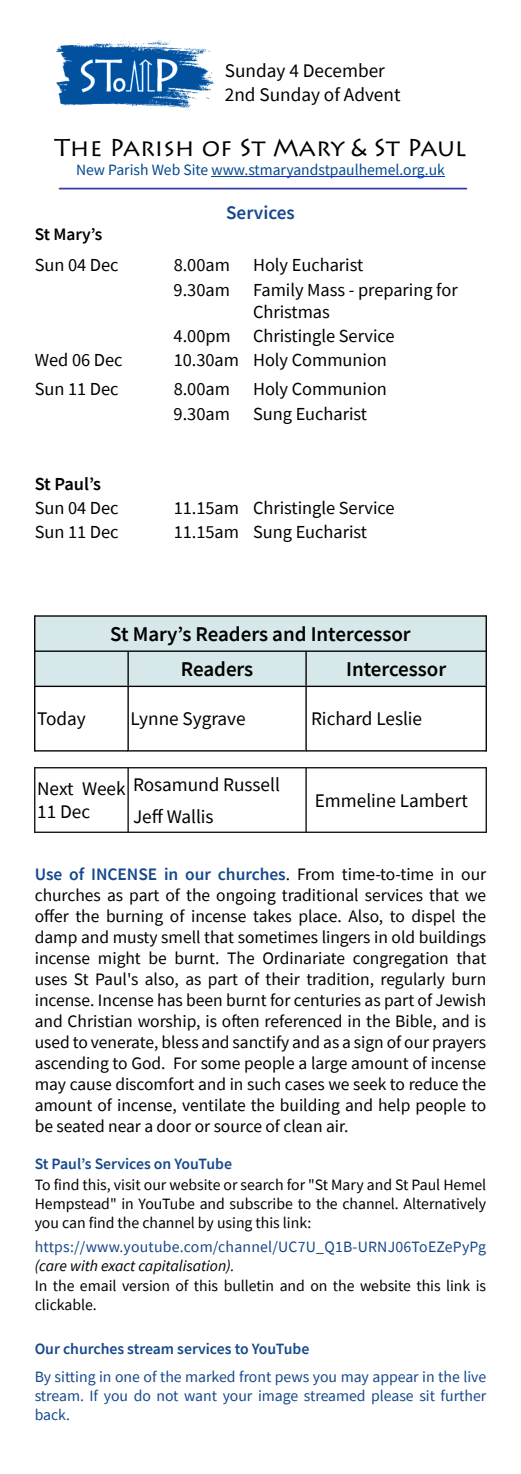
<style>
.page{position:relative;width:521px;height:1474px;background:#fff}
.page>*{position:absolute;margin:0;border:0;box-sizing:border-box;transform-origin:0 0}
.t1{font:24.5px "Lithos Pro";color:#000}
.t2{font:600 21px/35.2px "Source Sans Pro";color:#000}
.t3{font:19.25px/24.5px "Source Sans Pro";color:#000}
.t4{font:600 19.25px "Source Sans Pro";color:#15498b}
.t5{font:18.38px/22.1px "Source Sans Pro";color:#000}
.t6{font:600 18.38px "Source Sans Pro";letter-spacing:-.015em;color:#000}
.t7{font:17.5px/21px "Source Sans Pro";color:#000;text-align:justify}
.t8{font:600 17.5px "Source Sans Pro";color:#000}
.t9{font:15.75px/18.9px "Source Sans Pro";color:#000;text-align:justify}
.t10{font:15.75px/18.9px "Source Sans Pro";color:#15498b;text-align:justify}
.t11{font:600 15.75px "Source Sans Pro";color:#15498b}
.t12{font:15.75px "Source Sans Pro";letter-spacing:.015em;color:#154689}
.t13{font:15.75px "Source Sans Pro";color:#02498f}
.t14{font:italic 15.75px "Source Sans Pro";color:#000}
.s1{font-weight:600;color:#15498b}
</style>
<div class="page">
<img style="left:57px;top:40px;width:156px;height:68px">
<hr style="left:211px;top:176px;width:37px;height:1px;background:#02498f">
<hr style="left:248px;top:176px;width:197px;height:1px;background:#0d28f2">
<hr style="left:60px;top:188px;width:406px;height:1px;background:#363ba8">
<div style="left:35px;top:616px;width:450px;height:69px;background:#d7e8ea"></div>
<hr style="left:34px;top:685px;width:1px;height:66px;background:#000">
<hr style="left:485px;top:685px;width:2px;height:66px;background:#000">
<hr style="left:127px;top:686px;width:2px;height:65px;background:#000">
<hr style="left:305px;top:686px;width:2px;height:65px;background:#000">
<hr style="left:34px;top:767px;width:1px;height:66px;background:#0c131c">
<hr style="left:485px;top:767px;width:2px;height:66px;background:#0c131c">
<hr style="left:127px;top:767px;width:2px;height:65px;background:#0c131c">
<hr style="left:305px;top:767px;width:2px;height:65px;background:#0c131c">
<hr style="left:34px;top:615px;width:1px;height:70px;background:#000">
<hr style="left:485px;top:615px;width:2px;height:70px;background:#000">
<hr style="left:127px;top:651px;width:2px;height:34px;background:#000">
<hr style="left:305px;top:651px;width:2px;height:34px;background:#000">
<hr style="left:35px;top:685px;width:451px;height:2px;background:#000">
<hr style="left:35px;top:750px;width:93px;height:1px;background:#000">
<hr style="left:306px;top:750px;width:180px;height:1px;background:#000">
<hr style="left:35px;top:767px;width:451px;height:1px;background:#0c131c">
<hr style="left:35px;top:831px;width:451px;height:2px;background:#0c131c">
<hr style="left:35px;top:615px;width:451px;height:1px;background:#000">
<hr style="left:35px;top:650px;width:451px;height:2px;background:#000">
<hr style="left:129px;top:750px;width:176px;height:1px;background:#000">
<p class="t3" style="left:225px;top:60px;width:177px">Sunday 4 December<br>2nd Sunday of Advent</p>
<h1 class="t1" style="left:54px;top:138px;width:414px">The Parish of St Mary &amp; St Paul</h1>
<p class="t13" style="left:76px;top:163px;width:370px">New Parish Web Site www.stmaryandstpaulhemel.org.uk</p>
<p class="t4" style="left:226px;top:204px;width:70px">Services</p>
<p class="t8" style="left:35px;top:226px;width:69px">St Mary’s</p>
<p class="t5" style="left:35px;top:255px;width:85px">Sun 04 Dec</p>
<p class="t5" style="left:174px;top:255px;width:58px">8.00am</p>
<p class="t5" style="left:253px;top:255px;width:112px">Holy Eucharist</p>
<p class="t5" style="left:174px;top:280px;width:58px">9.30am</p>
<p class="t5" style="left:253px;top:280px;width:206px">Family Mass - preparing for<br>Christmas</p>
<p class="t5" style="left:174px;top:326px;width:222px">4.00pm Christingle Service</p>
<p class="t5" style="left:35px;top:350px;width:89px">Wed 06 Dec</p>
<p class="t5" style="left:174px;top:350px;width:215px">10.30am Holy Communion</p>
<p class="t5" style="left:35px;top:379px;width:85px">Sun 11 Dec</p>
<p class="t5" style="left:174px;top:379px;width:58px">8.00am</p>
<p class="t5" style="left:253px;top:379px;width:135px">Holy Communion</p>
<p class="t5" style="left:174px;top:405px;width:58px">9.30am</p>
<p class="t5" style="left:253px;top:405px;width:116px">Sung Eucharist</p>
<p class="t6" style="left:35px;top:476px;width:68px">St Paul’s</p>
<p class="t5" style="left:35px;top:498px;width:85px">Sun 04 Dec</p>
<p class="t5" style="left:174px;top:498px;width:222px">11.15am Christingle Service</p>
<p class="t5" style="left:35px;top:522px;width:85px">Sun 11 Dec</p>
<p class="t5" style="left:174px;top:522px;width:195px">11.15am Sung Eucharist</p>
<p class="t2" style="left:181px;top:618px;width:231px;text-indent:-71px">St Mary’s Readers and Intercessor<br>Readers</p>
<p class="t2" style="left:346px;top:653px;width:102px">Intercessor</p>
<p class="t3" style="left:37px;top:708px;width:50px">Today</p>
<p class="t3" style="left:131px;top:708px;width:116px">Lynne Sygrave</p>
<p class="t3" style="left:311px;top:708px;width:113px">Richard Leslie</p>
<p class="t3" style="left:37px;top:779px;width:90px;line-height:23.1px">Next Week<br>11 Dec</p>
<p class="t3" style="left:133px;top:770px;width:148px;line-height:31.8px">Rosamund Russell<br>Jeff Wallis</p>
<p class="t3" style="left:315px;top:789px;width:154px">Emmeline Lambert</p>
<p class="t7" style="left:35px;top:865px;width:453px"><span class="s1">Use of INCENSE in our churches</span>. From time-to-time in our churches as part of the ongoing traditional services that we offer the burning of incense takes place. Also, to dispel the damp and musty smell that sometimes lingers in old buildings incense might be burnt. The Ordinariate congregation that uses St Paul's also, as part of their tradition, regularly burn incense. Incense has been burnt for centuries as part of Jewish and Christian worship, is often referenced in the Bible, and is used to venerate, bless and sanctify and as a sign of our prayers ascending to God. For some people a large amount of incense may cause discomfort and in such cases we seek to reduce the amount of incense, ventilate the building and help people to be seated near a door or source of clean air.</p>
<p class="t11" style="left:35px;top:1157px;width:199px">St Paul’s Services on YouTube</p>
<p class="t9" style="left:35px;top:1176px;width:453px">To find this, visit our website or search for "St Mary and St Paul Hemel Hempstead" in YouTube and subscribe to the channel. Alternatively you can find the channel by using this link:</p>
<p class="t12" style="left:35px;top:1239px;width:453px">https://www.youtube.com/channel/UC7U_Q1B-URNJ06ToEZePyPg</p>
<p class="t14" style="left:35px;top:1258px;width:201px">(care with exact capitalisation).</p>
<p class="t9" style="left:35px;top:1277px;width:453px">In the email version of this bulletin and on the website this link is clickable.</p>
<p class="t11" style="left:35px;top:1342px;width:276px">Our churches stream services to YouTube</p>
<p class="t10" style="left:35px;top:1368px;width:453px">By sitting in one of the marked front pews you may appear in the live stream. If you do not want your image streamed please sit further back.</p>
</div>
